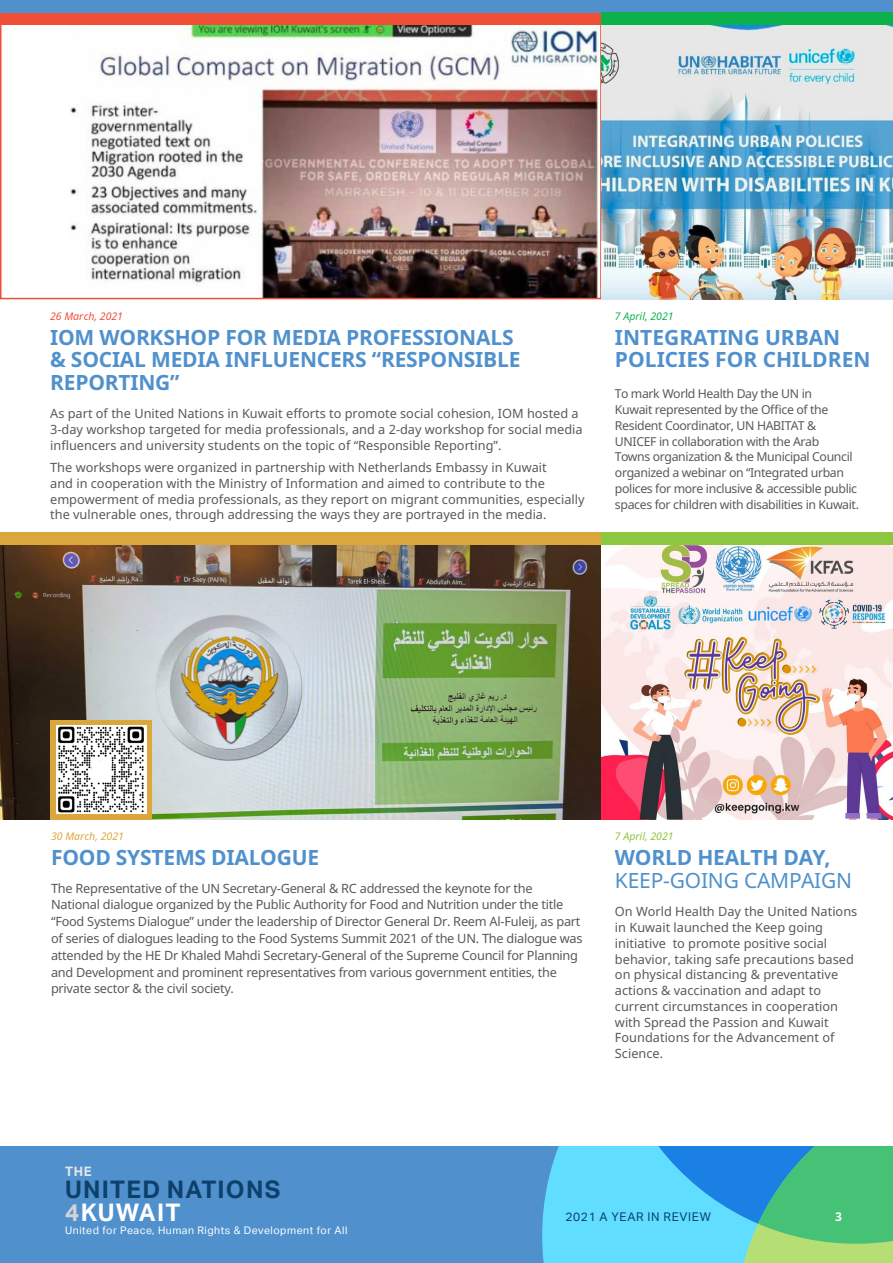
<style>
.page{position:relative;width:893px;height:1263px;background:#fff}
.page>*{position:absolute;margin:0;border:0;box-sizing:border-box;transform-origin:0 0}
.t1{font:700 24.15px/22.5px "Aktiv Grotesk";letter-spacing:.05em;color:#0d406b}
.t2{font:700 21px/22.5px "Noto Sans";letter-spacing:-.01em;color:#5091cd}
.t3{font:21px "Noto Sans";letter-spacing:-.01em;color:#5091cd}
.t4{font:700 12.9px "Aktiv Grotesk";color:#e6e7e8}
.t5{font:12.75px/15.8px "Noto Sans";color:#58595b}
.t6{font:12.75px/16.8px "Noto Sans";letter-spacing:-.02em;color:#58595b}
.t7{font:12.3px/15.8px "Noto Sans";letter-spacing:-.03em;color:#58595b}
.t8{font:12px "Aktiv Grotesk";letter-spacing:.05em;color:#0d406b}
.t9{font:700 12px "Noto Sans";color:#fff}
.t10{font:10.5px "Aktiv Grotesk";letter-spacing:.05em;color:#fff}
.t11{font:italic 10.5px "Noto Sans";color:#f04e37}
.t12{font:italic 10.5px "Noto Sans";color:#dba73c}
.t13{font:italic 10.5px "Noto Sans";color:#0db14b}
.t14{font:italic 10.5px "Noto Sans";color:#8dc63f}
.s1{color:#d1d3d4}
.s2{color:#fff}
</style>
<div class="page">
<div style="left:0;top:1146px;width:893px;height:117px;background:#5091cd"></div>
<svg style="left:542px;top:1146px;width:351px;height:117px;background:#55c6ca"></svg>
<img style="left:70px;top:25px;width:529px;height:271px">
<img style="left:0;top:545px;width:602px;height:274px">
<div style="left:0;top:12px;width:602px;height:13px;background:#f04e37"></div>
<div style="left:0;top:533px;width:602px;height:12px;background:#dba73c"></div>
<div style="left:51px;top:719px;width:101px;height:100px;background:#dba73c"></div>
<img style="left:56px;top:725px;width:90px;height:89px">
<svg style="left:91px;top:758px;width:21px;height:24px"></svg>
<div style="left:0;top:0;width:893px;height:12px;background:#5091cd"></div>
<svg style="left:0;top:12px;width:1px;height:521px"></svg>
<img style="left:602px;top:25px;width:291px;height:274px">
<div style="left:602px;top:12px;width:291px;height:13px;background:#0db14b"></div>
<img style="left:602px;top:545px;width:291px;height:274px">
<div style="left:602px;top:533px;width:291px;height:12px;background:#8dc63f"></div>
<p class="t11" style="left:50px;top:309px;width:74px">26 March, 2021</p>
<h2 class="t2" style="left:50px;top:325px;width:472px">IOM WORKSHOP FOR MEDIA PROFESSIONALS &amp; SOCIAL MEDIA INFLUENCERS “RESPONSIBLE<br>REPORTING”</h2>
<p class="t5" style="left:50px;top:406px;width:534px">As part of the United Nations in Kuwait efforts to promote social cohesion, IOM hosted a<br>3-day workshop targeted for media professionals, and a 2-day workshop for social media influencers and university students on the topic of “Responsible Reporting”.</p>
<p class="t5" style="left:50px;top:459px;width:536px">The workshops were organized in partnership with Netherlands Embassy in Kuwait<br>and in cooperation with the Ministry of Information and aimed to contribute to the empowerment of media professionals, as they report on migrant communities, especially the vulnerable ones, through addressing the ways they are portrayed in the media.</p>
<p class="t13" style="left:615px;top:309px;width:60px">7 April, 2021</p>
<h2 class="t2" style="left:615px;top:326px;width:257px">INTEGRATING URBAN<br>POLICIES FOR CHILDREN</h2>
<p class="t7" style="left:615px;top:386px;width:246px">To mark World Health Day the UN in<br>Kuwait represented by the Office of the Resident Coordinator, UN HABITAT &amp; UNICEF in collaboration with the Arab<br>Towns organization &amp; the Municipal Council organized a webinar on “Integrated urban polices for more inclusive &amp; accessible public spaces for children with disabilities in Kuwait.</p>
<p class="t12" style="left:51px;top:829px;width:74px">30 March, 2021</p>
<h2 class="t2" style="left:51px;top:846px;width:270px">FOOD SYSTEMS DIALOGUE</h2>
<p class="t6" style="left:51px;top:879px;width:533px">The Representative of the UN Secretary-General &amp; RC addressed the keynote for the National dialogue organized by the Public Authority for Food and Nutrition under the title “Food Systems Dialogue” under the leadership of Director General Dr. Reem Al-Fuleij, as part of series of dialogues leading to the Food Systems Summit 2021 of the UN. The dialogue was attended by the HE Dr Khaled Mahdi Secretary-General of the Supreme Council for Planning and Development and prominent representatives from various government entities, the private sector &amp; the civil society.</p>
<p class="t14" style="left:615px;top:829px;width:60px">7 April, 2021</p>
<h2 class="t2" style="left:615px;top:846px;width:217px">WORLD HEALTH DAY,</h2>
<h2 class="t3" style="left:615px;top:866px;width:239px">KEEP-GOING CAMPAIGN</h2>
<p class="t5" style="left:615px;top:903px;width:244px">On World Health Day the United Nations in Kuwait launched the Keep going initiative to promote positive social behavior, taking safe precautions based on physical distancing &amp; preventative actions &amp; vaccination and adapt to current circumstances in cooperation with Spread the Passion and Kuwait Foundations for the Advancement of Science.</p>
<p class="t4" style="left:65px;top:1164px;width:28px">THE</p>
<h1 class="t1" style="left:65px;top:1179px;width:217px">UNITED NATIONS<br><span class="s1">4</span><span class="s2">KUWAIT</span></h1>
<p class="t10" style="left:65px;top:1224px;width:284px">United for Peace, Human Rights &amp; Development for All</p>
<p class="t8" style="left:566px;top:1210px;width:147px">2021 A YEAR IN REVIEW</p>
<p class="t9" style="left:835px;top:1208px;width:8px">3</p>
</div>
